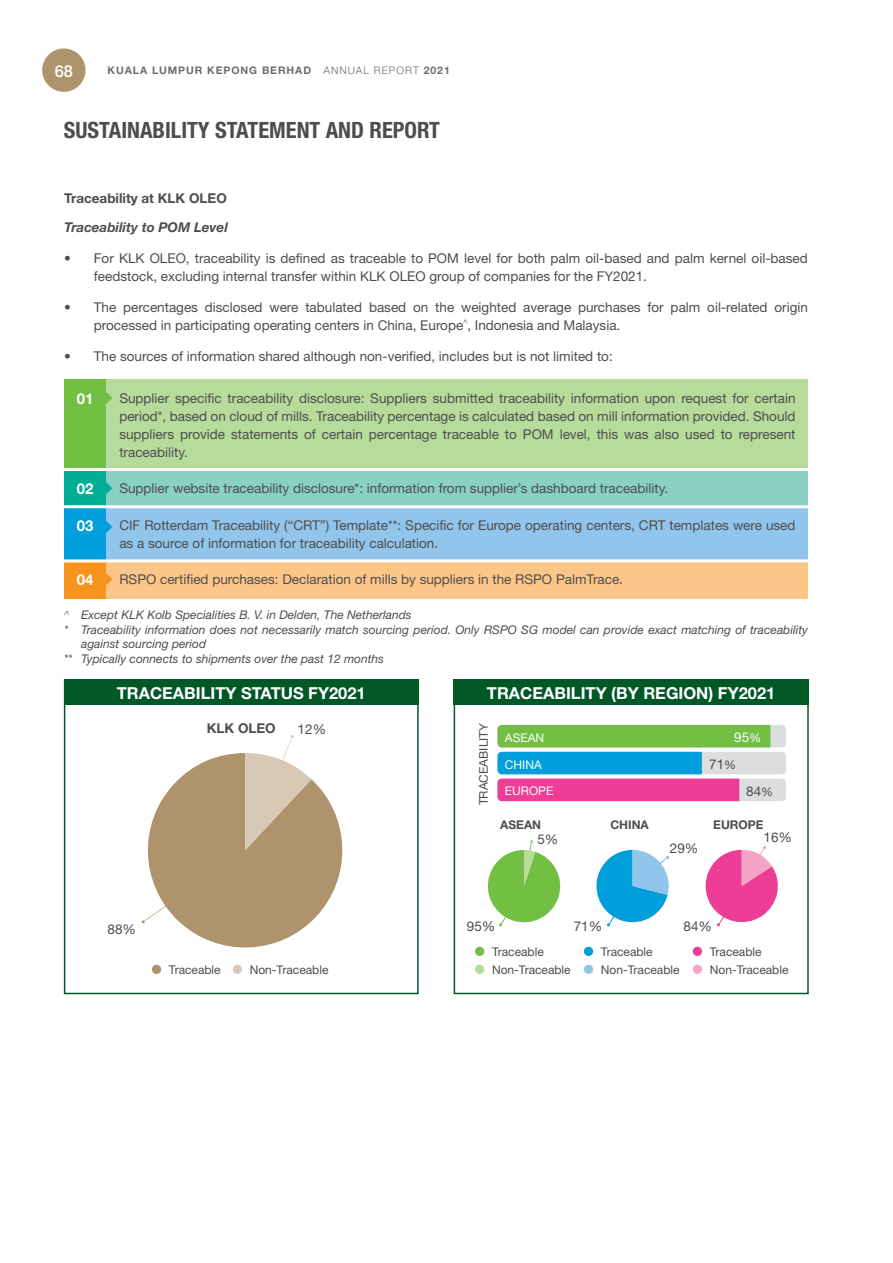
<style>
.page{position:relative;width:893px;height:1263px;background:#fff}
.page>*{position:absolute;margin:0;border:0;box-sizing:border-box;transform-origin:0 0}
.t1{font:700 condensed 22.5px "Helvetica Neue";color:#4d4d4f}
.t2{font:700 16.5px "Helvetica Neue";color:#fff}
.t3{font:500 16.5px "Helvetica Neue";color:#fff}
.t4{font:700 15px "Helvetica Neue";color:#fff}
.t5{font:13.5px/18px "Helvetica Neue";color:#4d4d4f}
.t6{font:700 13.5px "Helvetica Neue";color:#4d4d4f}
.t7{font:italic 700 13.5px "Helvetica Neue";color:#4d4d4f}
.t8{font:13.5px "Helvetica Neue";color:#fff}
.t9{font:italic 12px "Helvetica Neue";color:#4d4d4f}
.t10{font:12px/18px "Helvetica Neue";color:#4d4d4f}
.t11{font:700 12px "Helvetica Neue";color:#4d4d4f}
.t12{font:12px "Helvetica Neue";color:#fff}
.t13{font:700 10.5px "Helvetica Neue";letter-spacing:.09em;color:#6d6e71}
.s1{font-weight:300}
.s2{font-size:12px}
</style>
<div class="page">
<div style="left:42px;top:48px;width:44px;height:44px;background:#ae936c;border-radius:50%"></div>
<svg style="left:141px;top:735px;width:202px;height:213px"></svg>
<svg style="left:487px;top:840px;width:74px;height:87px"></svg>
<svg style="left:596px;top:850px;width:73px;height:76px"></svg>
<svg style="left:705px;top:846px;width:73px;height:81px"></svg>
<div style="left:497px;top:725px;width:289px;height:22px;background:#dcddde;border-radius:4px"></div>
<div style="left:497px;top:752px;width:289px;height:22px;background:#dcddde;border-radius:4px"></div>
<div style="left:497px;top:779px;width:289px;height:22px;background:#dcddde;border-radius:4px"></div>
<svg style="left:497px;top:725px;width:273px;height:76px"></svg>
<div style="left:64px;top:379px;width:43px;height:90px;background:#72bf44"></div>
<div style="left:107px;top:379px;width:701px;height:90px;background:#b7db9b"></div>
<div style="left:64px;top:469px;width:43px;height:38px;background:#00ae95"></div>
<div style="left:107px;top:469px;width:701px;height:38px;background:#8ad0c4"></div>
<div style="left:64px;top:507px;width:43px;height:54px;background:#009edb"></div>
<div style="left:107px;top:507px;width:701px;height:54px;background:#92c5eb"></div>
<div style="left:64px;top:561px;width:43px;height:37px;background:#f7941e"></div>
<div style="left:107px;top:561px;width:701px;height:37px;background:#fdc689"></div>
<hr style="left:64px;top:468px;width:43px;height:3px;background:#fff">
<hr style="left:107px;top:468px;width:701px;height:3px;background:#fff">
<hr style="left:64px;top:505px;width:43px;height:3px;background:#fff">
<hr style="left:107px;top:505px;width:701px;height:3px;background:#fff">
<hr style="left:64px;top:559px;width:43px;height:3px;background:#fff">
<hr style="left:107px;top:559px;width:701px;height:3px;background:#fff">
<svg style="left:106px;top:392px;width:6px;height:12px"></svg>
<svg style="left:106px;top:482px;width:6px;height:12px"></svg>
<svg style="left:106px;top:521px;width:6px;height:12px"></svg>
<svg style="left:106px;top:573px;width:6px;height:12px"></svg>
<div style="left:152px;top:965px;width:9px;height:9px;background:#ae936c;border-radius:50%"></div>
<div style="left:233px;top:965px;width:9px;height:9px;background:#d7c9b6;border-radius:50%"></div>
<div style="left:64px;top:679px;width:355px;height:26px;background:#005826"></div>
<div style="left:454px;top:679px;width:355px;height:26px;background:#005826"></div>
<div style="left:64px;top:679px;width:355px;height:315px;border:2px solid #005826"></div>
<div style="left:454px;top:679px;width:355px;height:315px;border:2px solid #005826"></div>
<div style="left:475px;top:947px;width:9px;height:9px;background:#72bf44;border-radius:50%"></div>
<div style="left:475px;top:965px;width:9px;height:9px;background:#b7db9b;border-radius:50%"></div>
<div style="left:584px;top:947px;width:9px;height:9px;background:#009edb;border-radius:50%"></div>
<div style="left:584px;top:965px;width:9px;height:9px;background:#92c5eb;border-radius:50%"></div>
<div style="left:693px;top:947px;width:9px;height:9px;background:#ee3d96;border-radius:50%"></div>
<div style="left:693px;top:965px;width:9px;height:9px;background:#f5a4c7;border-radius:50%"></div>
<p class="t3" style="left:55px;top:61px;width:20px">68</p>
<p class="t13" style="left:108px;top:64px;width:344px">KUALA LUMPUR KEPONG BERHAD <span class="s1">ANNUAL REPORT</span> 2021</p>
<h1 class="t1" style="left:64px;top:116px;width:378px">SUSTAINABILITY STATEMENT AND REPORT</h1>
<p class="t6" style="left:64px;top:190px;width:164px">TRACEABILITY AT KLK OLEO</p>
<p class="t7" style="left:64px;top:219px;width:165px">Traceability to POM Level</p>
<p class="t5" style="left:94px;top:249px;width:715px;text-indent:-30px">• For KLK OLEO, traceability is defined as traceable to POM level for both palm oil-based and palm kernel oil-based feedstock, excluding internal transfer within KLK OLEO group of companies for the FY2021.</p>
<p class="t5" style="left:94px;top:298px;width:715px;text-indent:-30px">• The percentages disclosed were tabulated based on the weighted average purchases for palm oil-related origin processed in participating operating centers in China, Europe , Indonesia and Malaysia.</p>
<p class="t5" style="left:64px;top:347px;width:550px">• The sources of information shared although non-verified, includes but is not limited to:</p>
<p class="t4" style="left:77px;top:389px;width:18px">01</p>
<p class="t5" style="left:119px;top:389px;width:678px;text-align:justify">Supplier specific traceability disclosure: Suppliers submitted traceability information upon request for certain period*, based on cloud of mills. Traceability percentage is calculated based on mill information provided. Should suppliers provide statements of certain percentage traceable to POM level, this was also used to represent traceability.</p>
<p class="t4" style="left:77px;top:479px;width:18px">02</p>
<p class="t5" style="left:119px;top:479px;width:550px">Supplier website traceability disclosure*: information from supplier’s dashboard traceability.</p>
<p class="t4" style="left:77px;top:517px;width:18px">03</p>
<p class="t5" style="left:119px;top:516px;width:678px">CIF Rotterdam Traceability (“CRT”) Template**: Specific for Europe operating centers, CRT templates were used as a source of information for traceability calculation.</p>
<p class="t4" style="left:77px;top:571px;width:18px">04</p>
<p class="t5" style="left:119px;top:570px;width:505px">RSPO certified purchases: Declaration of mills by suppliers in the RSPO PalmTrace.</p>
<p class="t9" style="left:81px;top:608px;width:332px">Except KLK Kolb Specialities B. V. in Delden, The Netherlands</p>
<p class="t9" style="left:64px;top:622px;width:745px">* Traceability information does not necessarily match sourcing period. Only RSPO SG model can provide exact matching of traceability</p>
<p class="t9" style="left:81px;top:637px;width:127px">against sourcing period</p>
<p class="t9" style="left:64px;top:651px;width:321px">** Typically connects to shipments over the past 12 months</p>
<p class="t2" style="left:117px;top:682px;width:21px">TRACEABILITY</p>
<p class="t2" style="left:241px;top:682px;width:126px">STATUS FY2021</p>
<p class="t2" style="left:487px;top:682px;width:21px">TRACEABILITY</p>
<p class="t2" style="left:611px;top:682px;width:166px">(BY REGION) FY2021</p>
<p class="t5" style="left:107px;top:919px;width:30px">88%</p>
<p class="t6" style="left:207px;top:719px;width:71px">KLK OLEO</p>
<p class="t5" style="left:298px;top:720px;width:30px">12%</p>
<p class="t10" style="left:474px;top:805px;width:84px;rotate:-90deg">TRACEABILITY</p>
<p class="t12" style="left:505px;top:730px;width:41px">ASEAN</p>
<p class="t8" style="left:734px;top:729px;width:29px">95<span class="s2">%</span></p>
<p class="t12" style="left:505px;top:757px;width:38px">CHINA</p>
<p class="t5" style="left:709px;top:755px;width:29px">71<span class="s2">%</span></p>
<p class="t12" style="left:505px;top:784px;width:50px">EUROPE</p>
<p class="t5" style="left:746px;top:782px;width:29px">84<span class="s2">%</span></p>
<p class="t11" style="left:500px;top:817px;width:42px">ASEAN</p>
<p class="t11" style="left:610px;top:817px;width:40px">CHINA</p>
<p class="t11" style="left:713px;top:817px;width:52px">EUROPE</p>
<p class="t5" style="left:537px;top:830px;width:23px">5%</p>
<p class="t5" style="left:670px;top:839px;width:30px">29%</p>
<p class="t5" style="left:763px;top:828px;width:30px">16%</p>
<p class="t5" style="left:467px;top:917px;width:30px">95%</p>
<p class="t5" style="left:574px;top:917px;width:30px">71%</p>
<p class="t5" style="left:684px;top:917px;width:30px">84%</p>
<p class="t10" style="left:169px;top:960px;width:53px">Traceable</p>
<p class="t10" style="left:250px;top:960px;width:80px">Non-Traceable</p>
<p class="t10" style="left:492px;top:942px;width:80px">Traceable<br>Non-Traceable</p>
<p class="t10" style="left:601px;top:942px;width:80px">Traceable<br>Non-Traceable</p>
<p class="t10" style="left:710px;top:942px;width:80px">Traceable<br>Non-Traceable</p>
</div>
